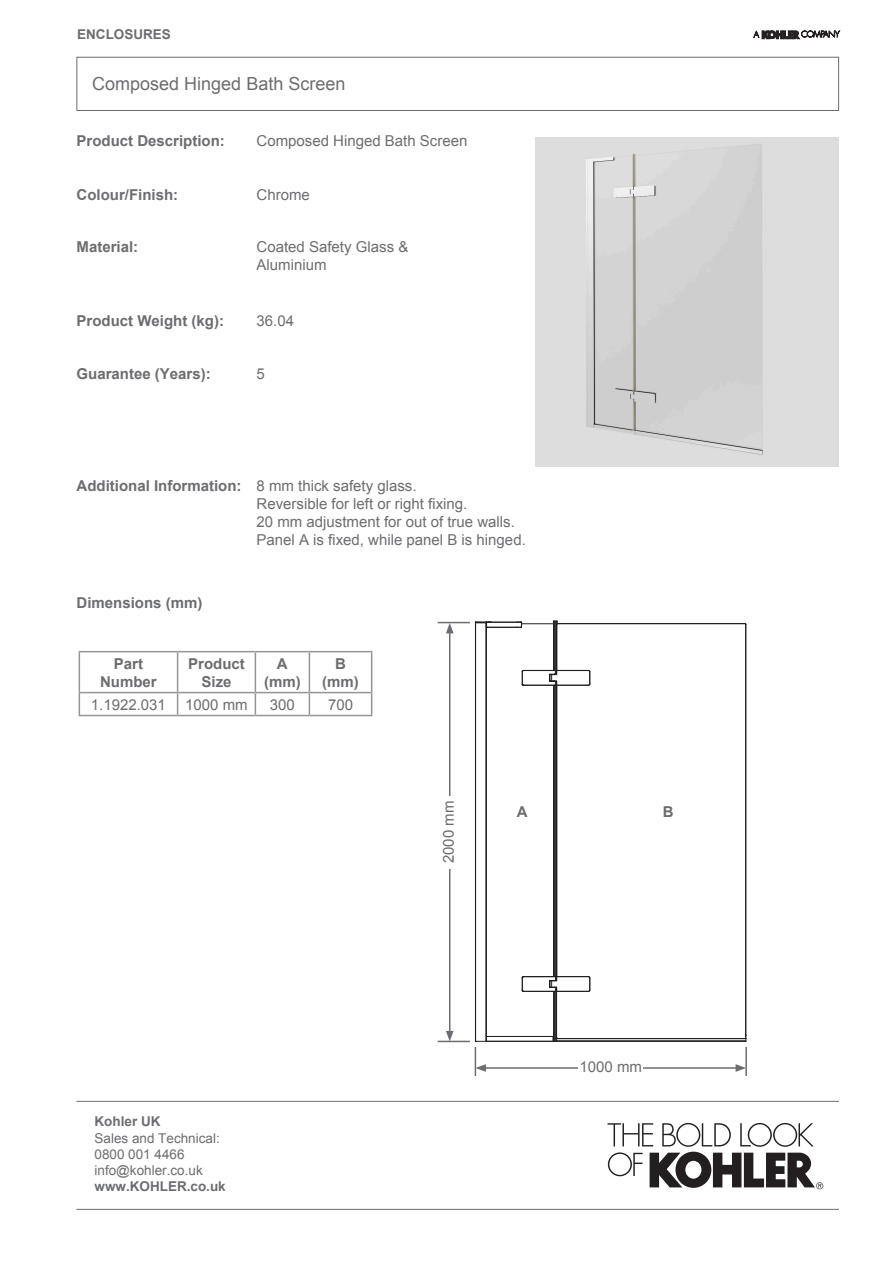
<style>
.page{position:relative;width:893px;height:1263px;background:#fff}
.page>*{position:absolute;margin:0;border:0;box-sizing:border-box;transform-origin:0 0}
.t1{font:18px "Arial";color:#6c6d70}
.t2{font:15px/18px "Arial";color:#6c6d70}
.t3{font:700 15px/18px "Arial";color:#6c6d70;text-align:center}
.t4{font:13.5px "Arial";color:#6c6d70}
.Sub-header{font:700 13.5px "Arial";color:#6c6d70}
</style>
<div class="page">
<div style="left:76px;top:57px;width:763px;height:54px;border:1px solid #6c6d70"></div>
<svg style="left:754px;top:31px;width:86px;height:8px"></svg>
<svg style="left:608px;top:1123px;width:215px;height:66px"></svg>
<hr style="left:76px;top:1209px;width:763px;height:1px;background:#6c6d70">
<hr style="left:76px;top:1101px;width:763px;height:1px;background:#6c6d70">
<hr style="left:486px;top:1041px;width:67px;height:1px;background:#231f20">
<hr style="left:486px;top:1036px;width:67px;height:1px;background:#231f20">
<hr style="left:557px;top:1038px;width:189px;height:1px;background:#231f20">
<hr style="left:557px;top:1041px;width:189px;height:1px;background:#231f20">
<hr style="left:487px;top:622px;width:34px;height:1px;background:#231f20">
<hr style="left:487px;top:627px;width:30px;height:1px;background:#231f20">
<svg style="left:517px;top:621px;width:5px;height:7px"></svg>
<hr style="left:523px;top:991px;width:32px;height:1px;background:#231f20">
<svg style="left:521px;top:976px;width:3px;height:16px"></svg>
<hr style="left:523px;top:976px;width:30px;height:1px;background:#231f20">
<hr style="left:557px;top:976px;width:31px;height:1px;background:#231f20">
<svg style="left:588px;top:976px;width:3px;height:16px"></svg>
<hr style="left:557px;top:991px;width:31px;height:1px;background:#231f20">
<hr style="left:522px;top:623px;width:32px;height:1px;background:#231f20">
<hr style="left:557px;top:685px;width:1px;height:291px;background:#231f20">
<hr style="left:745px;top:624px;width:1px;height:413px;background:#231f20">
<hr style="left:557px;top:623px;width:188px;height:1px;background:#231f20">
<hr style="left:557px;top:624px;width:1px;height:46px;background:#231f20">
<hr style="left:486px;top:623px;width:1px;height:418px;background:#231f20">
<svg style="left:475px;top:621px;width:17px;height:7px"></svg>
<hr style="left:475px;top:623px;width:1px;height:418px;background:#231f20">
<hr style="left:556px;top:681px;width:1px;height:300px;background:#231f20">
<hr style="left:553px;top:685px;width:1px;height:291px;background:#231f20">
<hr style="left:555px;top:685px;width:1px;height:291px;background:#231f20">
<hr style="left:554px;top:685px;width:1px;height:291px;background:#231f20">
<hr style="left:554px;top:621px;width:1px;height:49px;background:#231f20">
<hr style="left:556px;top:621px;width:1px;height:54px;background:#231f20">
<hr style="left:553px;top:621px;width:1px;height:49px;background:#231f20">
<hr style="left:555px;top:621px;width:1px;height:49px;background:#231f20">
<svg style="left:549px;top:976px;width:8px;height:15px"></svg>
<hr style="left:556px;top:987px;width:1px;height:54px;background:#231f20">
<hr style="left:554px;top:991px;width:1px;height:50px;background:#231f20">
<hr style="left:553px;top:991px;width:1px;height:45px;background:#231f20">
<hr style="left:555px;top:991px;width:1px;height:50px;background:#231f20">
<svg style="left:553px;top:1035px;width:5px;height:7px"></svg>
<hr style="left:523px;top:685px;width:32px;height:1px;background:#231f20">
<svg style="left:521px;top:669px;width:3px;height:17px"></svg>
<hr style="left:523px;top:670px;width:32px;height:1px;background:#231f20">
<hr style="left:557px;top:685px;width:31px;height:1px;background:#231f20">
<svg style="left:588px;top:670px;width:3px;height:16px"></svg>
<hr style="left:557px;top:670px;width:32px;height:1px;background:#231f20">
<svg style="left:549px;top:670px;width:8px;height:15px"></svg>
<img style="left:536px;top:138px;width:303px;height:328px">
<hr style="left:79px;top:651px;width:99px;height:1px;background:#939598">
<hr style="left:79px;top:652px;width:1px;height:40px;background:#939598">
<hr style="left:178px;top:651px;width:77px;height:1px;background:#939598">
<hr style="left:177px;top:652px;width:1px;height:40px;background:#939598">
<hr style="left:255px;top:651px;width:54px;height:1px;background:#939598">
<hr style="left:255px;top:652px;width:1px;height:40px;background:#939598">
<hr style="left:309px;top:651px;width:63px;height:1px;background:#939598">
<hr style="left:309px;top:652px;width:1px;height:40px;background:#939598">
<hr style="left:371px;top:652px;width:1px;height:40px;background:#939598">
<hr style="left:79px;top:692px;width:99px;height:1px;background:#939598">
<hr style="left:178px;top:692px;width:77px;height:1px;background:#939598">
<hr style="left:255px;top:692px;width:54px;height:1px;background:#939598">
<hr style="left:309px;top:692px;width:63px;height:1px;background:#939598">
<svg style="left:255px;top:693px;width:1px;height:22px"></svg>
<svg style="left:309px;top:693px;width:1px;height:22px"></svg>
<svg style="left:371px;top:693px;width:1px;height:22px"></svg>
<svg style="left:177px;top:693px;width:1px;height:22px"></svg>
<hr style="left:79px;top:715px;width:99px;height:1px;background:#939598">
<hr style="left:178px;top:715px;width:77px;height:1px;background:#939598">
<hr style="left:255px;top:715px;width:54px;height:1px;background:#939598">
<hr style="left:309px;top:715px;width:63px;height:1px;background:#939598">
<svg style="left:79px;top:693px;width:1px;height:22px"></svg>
<hr style="left:449px;top:631px;width:1px;height:402px;background:#6c6d70">
<svg style="left:446px;top:623px;width:8px;height:10px"></svg>
<svg style="left:446px;top:1031px;width:8px;height:10px"></svg>
<hr style="left:438px;top:622px;width:32px;height:1px;background:#6c6d70">
<hr style="left:438px;top:1041px;width:32px;height:1px;background:#6c6d70">
<hr style="left:745px;top:1047px;width:2px;height:29px;background:#6c6d70">
<hr style="left:484px;top:1067px;width:254px;height:2px;background:#6c6d70">
<svg style="left:475px;top:1041px;width:11px;height:35px"></svg>
<svg style="left:736px;top:1064px;width:10px;height:8px"></svg>
<div style="left:443px;top:796px;width:13px;height:72px;background:#fff"></div>
<div style="left:579px;top:1061px;width:64px;height:14px;background:#fff"></div>
<p class="Sub-header" style="left:77px;top:25px;width:95px">ENCLOSURES</p>
<p class="t1" style="left:92px;top:72px;width:255px">Composed Hinged Bath Screen</p>
<p class="t3" style="left:76px;top:132px;width:150px">Product Description:</p>
<p class="t2" style="left:256px;top:132px;width:212px">Composed Hinged Bath Screen</p>
<p class="t3" style="left:76px;top:186px;width:103px">Colour/Finish:</p>
<p class="t2" style="left:256px;top:186px;width:55px">Chrome</p>
<p class="t3" style="left:77px;top:239px;width:63px">Material:</p>
<p class="t2" style="left:257px;top:238px;width:153px">Coated Safety Glass &amp;<br>Aluminium</p>
<p class="t3" style="left:77px;top:312px;width:149px">Product Weight (kg):</p>
<p class="t2" style="left:257px;top:311px;width:39px">36.04</p>
<p class="t3" style="left:76px;top:365px;width:136px">Guarantee (Years):</p>
<p class="t2" style="left:256px;top:365px;width:10px">5</p>
<p class="t3" style="left:76px;top:477px;width:166px">Additional Information:</p>
<p class="t2" style="left:256px;top:477px;width:162px">8 mm thick safety glass.</p>
<p class="t2" style="left:256px;top:495px;width:212px">Reversible for left or right fixing.</p>
<p class="t2" style="left:256px;top:513px;width:260px">20 mm adjustment for out of true walls.</p>
<p class="t2" style="left:256px;top:531px;width:271px">Panel A is fixed, while panel B is hinged.</p>
<p class="t3" style="left:76px;top:594px;width:127px">Dimensions (mm)</p>
<p class="t3" style="left:100px;top:655px;width:58px">Part<br>Number</p>
<p class="t3" style="left:188px;top:655px;width:58px">Product<br>Size</p>
<p class="t3" style="left:264px;top:655px;width:38px">A (mm)</p>
<p class="t3" style="left:322px;top:655px;width:38px">B (mm)</p>
<p class="t2" style="left:91px;top:695px;width:77px">1.1922.031</p>
<p class="t2" style="left:185px;top:695px;width:64px">1000 mm</p>
<p class="t2" style="left:270px;top:695px;width:27px">300</p>
<p class="t2" style="left:328px;top:695px;width:27px">700</p>
<p class="Sub-header" style="left:94px;top:1113px;width:68px">Kohler UK</p>
<p class="t4" style="left:94px;top:1129px;width:127px">Sales and Technical:</p>
<p class="t4" style="left:94px;top:1145px;width:92px">0800 001 4466</p>
<p class="t4" style="left:94px;top:1161px;width:110px">info@kohler.co.uk</p>
<p class="Sub-header" style="left:94px;top:1177px;width:133px">www.KOHLER.co.uk</p>
<p class="t2" style="left:440px;top:863px;width:64px;rotate:-90deg">2000 mm</p>
<p class="t3" style="left:517px;top:803px;width:12px">A</p>
<p class="t3" style="left:663px;top:803px;width:12px">B</p>
<p class="t2" style="left:579px;top:1058px;width:64px">1000 mm</p>
</div>
